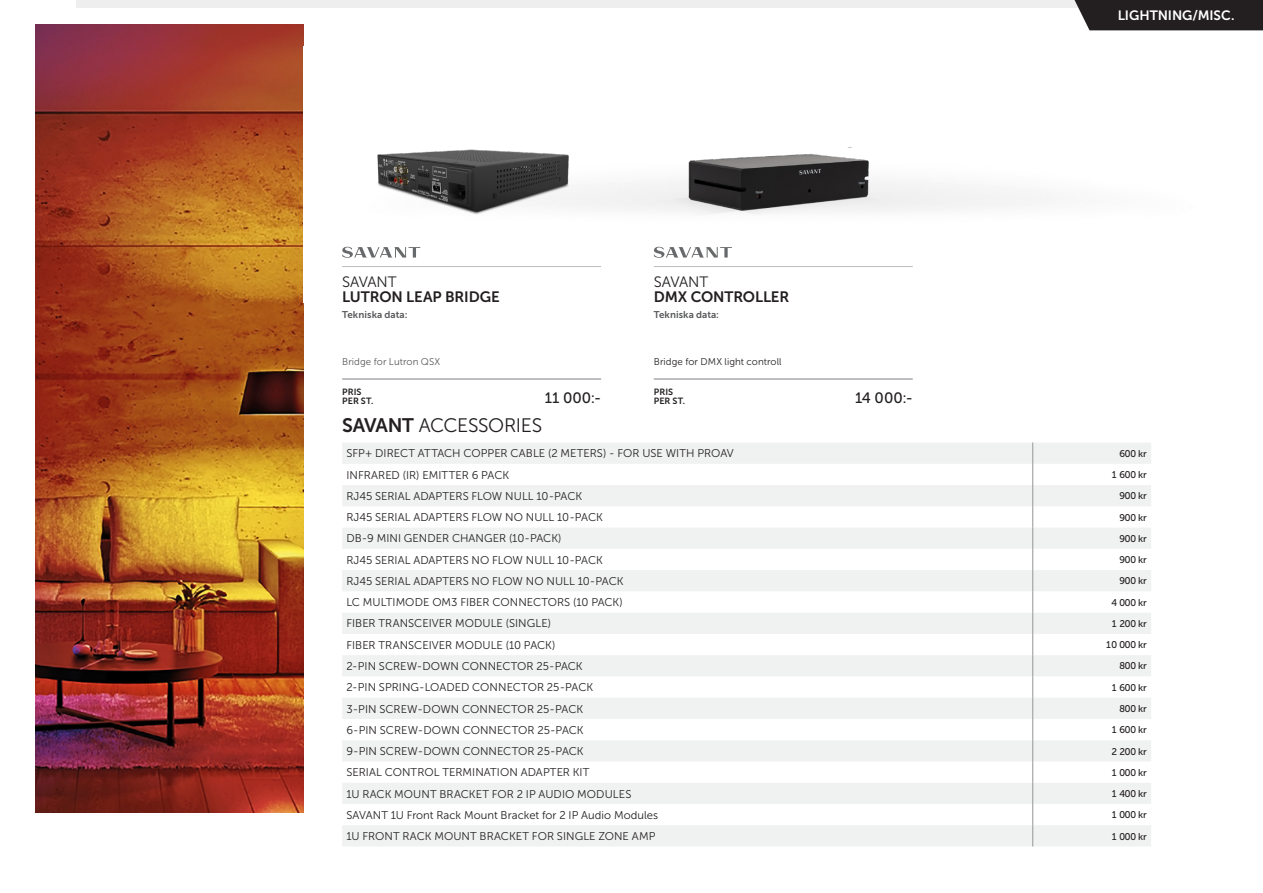
<style>
.page{position:relative;width:1263px;height:893px;background:#fff}
.page>*{position:absolute;margin:0;border:0;box-sizing:border-box;transform-origin:0 0}
.t1{font:19.5px "Museo Sans 300";letter-spacing:-.02em;color:#231f20}
.t2{font:15px "Museo Sans 700";letter-spacing:-.01em;color:#231f20}
.t3{font:15px "Museo Sans 500";color:#231f20}
.t4{font:15px "Museo Sans 300";letter-spacing:-.005em;color:#231f20}
.t5{font:13.5px "Museo Sans 700";letter-spacing:-.005em;color:#fff}
.t6{font:11.25px "Museo Sans 300";letter-spacing:.005em;color:#231f20}
.t7{font:9.75px "Museo Sans 500";letter-spacing:-.01em;color:#231f20}
.t8{font:9.75px "Museo Sans 700";letter-spacing:.01em;color:#57585a}
.t9{font:9.75px "Museo Sans 300";letter-spacing:.01em;color:#231f20}
.t10{font:9.75px "Museo Sans 300";letter-spacing:.01em;color:#57585a}
.t11{font:9px "Museo Sans 700";letter-spacing:.01em;color:#231f20}
.s1{font-family:"Museo Sans 700"}
</style>
<div class="page">
<img style="left:36px;top:25px;width:268px;height:787px">
<img style="left:377px;top:149px;width:208px;height:67px">
<img style="left:654px;top:147px;width:262px;height:70px">
<hr style="left:342px;top:378px;width:259px;height:2px;background:#a8a9ad">
<hr style="left:342px;top:266px;width:259px;height:1px;background:#bcbdc0">
<svg style="left:342px;top:247px;width:78px;height:11px"></svg>
<hr style="left:654px;top:378px;width:259px;height:2px;background:#a8a9ad">
<hr style="left:654px;top:266px;width:259px;height:1px;background:#bcbdc0">
<svg style="left:654px;top:247px;width:78px;height:11px"></svg>
<div style="left:77px;top:0;width:1186px;height:7px;background:#eeeeef"></div>
<div style="left:1074px;top:0;width:189px;height:30px;background:#231f20"></div>
<div style="left:1111px;top:10px;width:123px;height:12px;background:#231f20"></div>
<svg style="left:342px;top:443px;width:809px;height:403px;fill:#f0f2f1"></svg>
<svg style="left:1032px;top:443px;width:1px;height:403px"></svg>
<p class="t4" style="left:342px;top:273px;width:56px">SAVANT</p>
<p class="t2" style="left:342px;top:288px;width:159px">LUTRON LEAP BRIDGE</p>
<p class="t8" style="left:342px;top:309px;width:67px">Tekniska data:</p>
<p class="t10" style="left:342px;top:356px;width:100px">Bridge for Lutron QSX</p>
<p class="t11" style="left:342px;top:387px;width:21px">PRIS</p>
<p class="t11" style="left:342px;top:396px;width:33px">PER ST.</p>
<p class="t3" style="left:545px;top:389px;width:58px">11 000:-</p>
<p class="t4" style="left:654px;top:273px;width:56px">SAVANT</p>
<p class="t2" style="left:654px;top:288px;width:137px">DMX CONTROLLER</p>
<p class="t8" style="left:654px;top:309px;width:67px">Tekniska data:</p>
<p class="t9" style="left:654px;top:356px;width:129px">Bridge for DMX light controll</p>
<p class="t11" style="left:654px;top:387px;width:21px">PRIS</p>
<p class="t11" style="left:654px;top:396px;width:33px">PER ST.</p>
<p class="t3" style="left:855px;top:389px;width:59px">14 000:-</p>
<p class="t5" style="left:1118px;top:8px;width:118px">LIGHTNING/MISC.</p>
<p class="t1" style="left:342px;top:414px;width:202px"><span class="s1">SAVANT</span> ACCESSORIES</p>
<p class="t6" style="left:346px;top:447px;width:389px">SFP+ DIRECT ATTACH COPPER CABLE (2 METERS) - FOR USE WITH PROAV</p>
<p class="t7" style="left:1119px;top:448px;width:29px">600 kr</p>
<p class="t6" style="left:346px;top:469px;width:164px">INFRARED (IR) EMITTER 6 PACK</p>
<p class="t7" style="left:1111px;top:469px;width:37px">1 600 kr</p>
<p class="t6" style="left:346px;top:490px;width:237px">RJ45 SERIAL ADAPTERS FLOW NULL 10-PACK</p>
<p class="t7" style="left:1119px;top:491px;width:29px">900 kr</p>
<p class="t6" style="left:346px;top:511px;width:258px">RJ45 SERIAL ADAPTERS FLOW NO NULL 10-PACK</p>
<p class="t7" style="left:1119px;top:512px;width:29px">900 kr</p>
<p class="t6" style="left:346px;top:532px;width:217px">DB-9 MINI GENDER CHANGER (10-PACK)</p>
<p class="t7" style="left:1119px;top:533px;width:29px">900 kr</p>
<p class="t6" style="left:346px;top:554px;width:258px">RJ45 SERIAL ADAPTERS NO FLOW NULL 10-PACK</p>
<p class="t7" style="left:1119px;top:554px;width:29px">900 kr</p>
<p class="t6" style="left:346px;top:575px;width:279px">RJ45 SERIAL ADAPTERS NO FLOW NO NULL 10-PACK</p>
<p class="t7" style="left:1119px;top:576px;width:29px">900 kr</p>
<p class="t6" style="left:346px;top:596px;width:278px">LC MULTIMODE OM3 FIBER CONNECTORS (10 PACK)</p>
<p class="t7" style="left:1111px;top:597px;width:37px">4 000 kr</p>
<p class="t6" style="left:346px;top:617px;width:206px">FIBER TRANSCEIVER MODULE (SINGLE)</p>
<p class="t7" style="left:1111px;top:618px;width:37px">1 200 kr</p>
<p class="t6" style="left:346px;top:639px;width:211px">FIBER TRANSCEIVER MODULE (10 PACK)</p>
<p class="t7" style="left:1106px;top:639px;width:42px">10 000 kr</p>
<p class="t6" style="left:346px;top:660px;width:238px">2-PIN SCREW-DOWN CONNECTOR 25-PACK</p>
<p class="t7" style="left:1119px;top:661px;width:29px">800 kr</p>
<p class="t6" style="left:346px;top:681px;width:248px">2-PIN SPRING-LOADED CONNECTOR 25-PACK</p>
<p class="t7" style="left:1111px;top:682px;width:37px">1 600 kr</p>
<p class="t6" style="left:346px;top:703px;width:238px">3-PIN SCREW-DOWN CONNECTOR 25-PACK</p>
<p class="t7" style="left:1119px;top:703px;width:29px">800 kr</p>
<p class="t6" style="left:346px;top:724px;width:239px">6-PIN SCREW-DOWN CONNECTOR 25-PACK</p>
<p class="t7" style="left:1111px;top:724px;width:37px">1 600 kr</p>
<p class="t6" style="left:346px;top:745px;width:239px">9-PIN SCREW-DOWN CONNECTOR 25-PACK</p>
<p class="t7" style="left:1111px;top:746px;width:37px">2 200 kr</p>
<p class="t6" style="left:346px;top:766px;width:244px">SERIAL CONTROL TERMINATION ADAPTER KIT</p>
<p class="t7" style="left:1111px;top:767px;width:37px">1 000 kr</p>
<p class="t6" style="left:346px;top:788px;width:286px">1U RACK MOUNT BRACKET FOR 2 IP AUDIO MODULES</p>
<p class="t7" style="left:1111px;top:788px;width:37px">1 400 kr</p>
<p class="t6" style="left:346px;top:809px;width:313px">SAVANT 1U Front Rack Mount Bracket for 2 IP Audio Modules</p>
<p class="t7" style="left:1111px;top:810px;width:37px">1 000 kr</p>
<p class="t6" style="left:346px;top:830px;width:310px">1U FRONT RACK MOUNT BRACKET FOR SINGLE ZONE AMP</p>
<p class="t7" style="left:1111px;top:831px;width:37px">1 000 kr</p>
</div>
